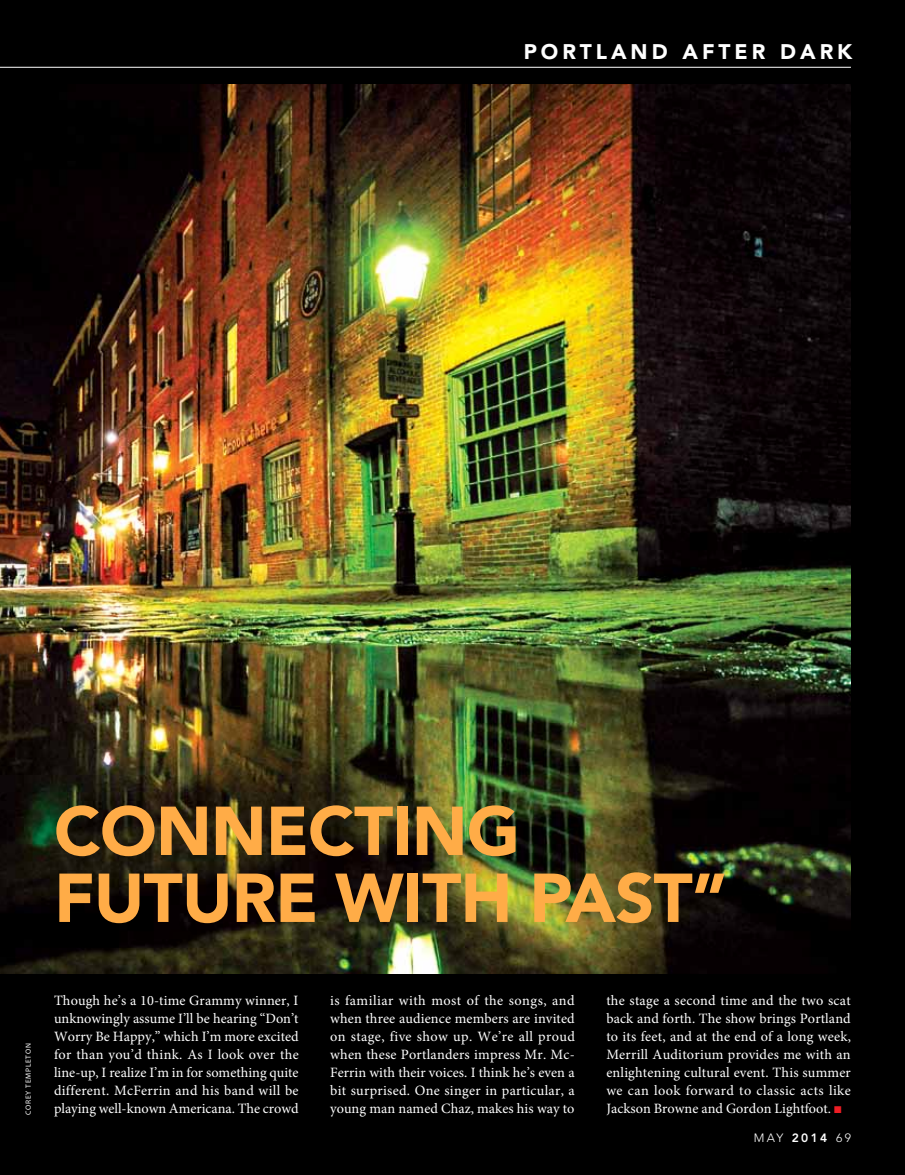
<style>
.page{position:relative;width:905px;height:1175px;background:#fff}
.page>*{position:absolute;margin:0;border:0;box-sizing:border-box;transform-origin:0 0}
.t1{font:900 68.25px/66.9px "Avenir";letter-spacing:-.01em;color:#ffac47}
.t2{font:900 21px "Avenir";letter-spacing:.19em;color:#fff}
.t3{font:14.25px/18px "Minion Pro";color:#fff;text-align:justify}
.t4{font:300 12px "Avenir";color:#fff}
.t5{font:7.5px "Myriad Pro";letter-spacing:.095em;color:#fff}
.s1{color:#ed1d24}
.s2{font-weight:800}
</style>
<div class="page">
<div style="left:0;top:0;width:904px;height:1174px;background:#000"></div>
<hr style="left:0;top:67px;width:850px;height:1px;background:#fff">
<img style="left:0;top:85px;width:850px;height:888px">
<h2 class="t2" style="left:523px;top:38px;width:330px">PO RTLAND AFTER DARK</h2>
<h1 class="t1" style="left:54px;top:797px;width:675px">CONNECTING<br>FUTURE WITH PAST”</h1>
<p class="t5" style="left:24px;top:1114px;width:73px;rotate:-90deg">Corey Templeton</p>
<p class="t3" style="left:54px;top:992px;width:246px">Though he’s a 10-time Grammy winner, I unknowingly assume I’ll be hearing “Don’t Worry Be Happy,” which I’m more excited for than you’d think. As I look over the line-up, I realize I’m in for something quite different. McFerrin and his band will be playing well-known Americana. The crowd</p>
<p class="t3" style="left:330px;top:992px;width:246px">is familiar with most of the songs, and when three audience members are invited on stage, five show up. We’re all proud when these Portlanders impress Mr. Mc-Ferrin with their voices. I think he’s even a bit surprised. One singer in particular, a young man named Chaz, makes his way to</p>
<p class="t3" style="left:606px;top:992px;width:246px">the stage a second time and the two scat back and forth. The show brings Portland to its feet, and at the end of a long week, Merrill Auditorium provides me with an enlightening cultural event. This summer we can look forward to classic acts like Jackson Browne and Gordon Lightfoot. <span class="s1">■</span></p>
<p class="t4" style="left:753px;top:1131px;width:99px">may <span class="s2">2014</span> 69</p>
</div>
